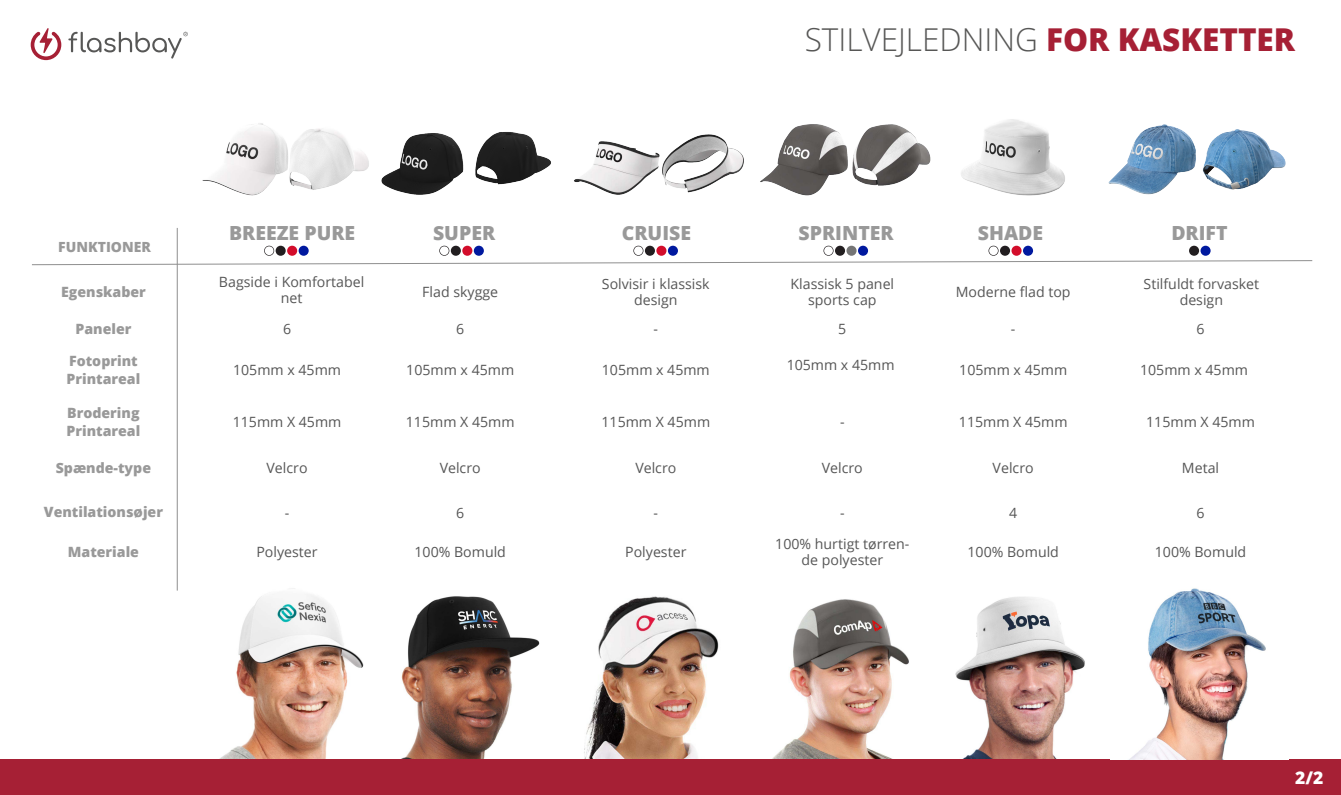
<style>
.page{position:relative;width:1341px;height:795px;background:#fff}
.page>*{position:absolute;margin:0;border:0;box-sizing:border-box;transform-origin:0 0}
.t1{font:300 31.5px "Open Sans";color:#575756}
.t2{font:800 19.43px "Open Sans";color:#999}
.t3{font:800 17.5px "Open Sans";color:#fff}
.t4{font:14.17px/15.8px "Open Sans";color:#565656;text-align:center}
.t5{font:800 14.17px/17.5px "Open Sans";color:#999}
.t6{font:800 14px "Open Sans";color:#999}
.s1{font-weight:800;color:#a62035}
</style>
<div class="page">
<img style="left:219px;top:588px;width:145px;height:171px">
<img style="left:202px;top:123px;width:71px;height:73px">
<img style="left:273px;top:129px;width:94px;height:61px">
<img style="left:401px;top:596px;width:139px;height:163px">
<img style="left:367px;top:133px;width:84px;height:62px">
<img style="left:451px;top:132px;width:100px;height:53px">
<img style="left:584px;top:596px;width:135px;height:163px">
<img style="left:574px;top:141px;width:78px;height:54px">
<img style="left:652px;top:134px;width:92px;height:59px">
<img style="left:772px;top:599px;width:137px;height:160px">
<img style="left:760px;top:124px;width:69px;height:72px">
<img style="left:829px;top:124px;width:102px;height:62px">
<img style="left:955px;top:597px;width:130px;height:162px">
<img style="left:961px;top:119px;width:104px;height:77px">
<div style="left:0;top:759px;width:1340px;height:36px;background:#a62035"></div>
<svg style="left:31px;top:28px;width:30px;height:32px"></svg>
<svg style="left:68px;top:32px;width:120px;height:27px"></svg>
<svg style="left:32px;top:246px;width:1280px;height:19px"></svg>
<hr style="left:177px;top:228px;width:1px;height:362px;background:#8e8e8e">
<div style="left:1189px;top:246px;width:10px;height:10px;background:#221e20;border-radius:5px"></div>
<div style="left:1200px;top:246px;width:10px;height:10px;background:#00199f;border-radius:5px"></div>
<img style="left:1108px;top:124px;width:83px;height:71px">
<img style="left:1191px;top:129px;width:95px;height:61px">
<img style="left:1130px;top:588px;width:136px;height:171px">
<h1 class="t1" style="left:804px;top:18px;width:492px">STILVEJLEDNING <span class="s1">FOR KASKETTER</span></h1>
<p class="t6" style="left:58px;top:236px;width:94px">FUNKTIONER</p>
<h2 class="t2" style="left:229px;top:218px;width:128px">BREEZE PURE</h2>
<h2 class="t2" style="left:433px;top:218px;width:64px">SUPER</h2>
<h2 class="t2" style="left:622px;top:218px;width:71px">CRUISE</h2>
<h2 class="t2" style="left:798px;top:218px;width:97px">SPRINTER</h2>
<h2 class="t2" style="left:977px;top:218px;width:67px">SHADE</h2>
<h2 class="t2" style="left:1171px;top:218px;width:58px">DRIFT</h2>
<p class="t5" style="left:61px;top:283px;width:86px">Egenskaber</p>
<p class="t4" style="left:219px;top:274px;width:147px">Bagside i Komfortabel net</p>
<p class="t4" style="left:422px;top:284px;width:77px">Flad skygge</p>
<p class="t4" style="left:602px;top:276px;width:109px">Solvisir i klassisk design</p>
<p class="t4" style="left:790px;top:276px;width:105px">Klassisk 5 panel sports cap</p>
<p class="t4" style="left:955px;top:284px;width:116px">Moderne flad top</p>
<p class="t4" style="left:1143px;top:276px;width:117px">Stilfuldt forvasket design</p>
<p class="t5" style="left:75px;top:319px;width:57px">Paneler</p>
<p class="t4" style="left:283px;top:321px;width:10px">6</p>
<p class="t4" style="left:456px;top:321px;width:10px">6</p>
<p class="t4" style="left:653px;top:321px;width:6px">-</p>
<p class="t4" style="left:838px;top:321px;width:10px">5</p>
<p class="t4" style="left:1011px;top:321px;width:6px">-</p>
<p class="t4" style="left:1196px;top:321px;width:10px">6</p>
<p class="t5" style="left:66px;top:352px;width:75px">Fotoprint<br>Printareal</p>
<p class="t5" style="left:66px;top:403px;width:75px">Brodering<br>Printareal</p>
<p class="t4" style="left:233px;top:362px;width:109px">105mm x 45mm</p>
<p class="t4" style="left:233px;top:414px;width:110px">115mm X 45mm</p>
<p class="t4" style="left:406px;top:362px;width:109px">105mm x 45mm</p>
<p class="t4" style="left:406px;top:414px;width:110px">115mm X 45mm</p>
<p class="t4" style="left:602px;top:362px;width:109px">105mm x 45mm</p>
<p class="t4" style="left:601px;top:414px;width:110px">115mm X 45mm</p>
<p class="t4" style="left:786px;top:357px;width:109px">105mm x 45mm</p>
<p class="t4" style="left:840px;top:414px;width:6px">-</p>
<p class="t4" style="left:959px;top:362px;width:109px">105mm x 45mm</p>
<p class="t4" style="left:1140px;top:362px;width:109px">105mm x 45mm</p>
<p class="t4" style="left:959px;top:414px;width:110px">115mm X 45mm</p>
<p class="t4" style="left:1146px;top:414px;width:110px">115mm X 45mm</p>
<p class="t5" style="left:56px;top:458px;width:97px">Spænde-type</p>
<p class="t5" style="left:44px;top:503px;width:121px">Ventilationsøjer</p>
<p class="t5" style="left:68px;top:542px;width:73px">Materiale</p>
<p class="t4" style="left:266px;top:460px;width:43px">Velcro</p>
<p class="t4" style="left:285px;top:504px;width:6px">-</p>
<p class="t4" style="left:256px;top:543px;width:63px">Polyester</p>
<p class="t4" style="left:440px;top:460px;width:43px">Velcro</p>
<p class="t4" style="left:456px;top:504px;width:10px">6</p>
<p class="t4" style="left:414px;top:543px;width:93px">100% Bomuld</p>
<p class="t4" style="left:635px;top:460px;width:43px">Velcro</p>
<p class="t4" style="left:822px;top:460px;width:43px">Velcro</p>
<p class="t4" style="left:992px;top:460px;width:43px">Velcro</p>
<p class="t4" style="left:1181px;top:460px;width:39px">Metal</p>
<p class="t4" style="left:653px;top:504px;width:6px">-</p>
<p class="t4" style="left:840px;top:504px;width:6px">-</p>
<p class="t4" style="left:1009px;top:504px;width:10px">4</p>
<p class="t4" style="left:1196px;top:504px;width:10px">6</p>
<p class="t4" style="left:625px;top:543px;width:63px">Polyester</p>
<p class="t4" style="left:775px;top:536px;width:136px">100% hurtigt tørren&shy;de polyester</p>
<p class="t4" style="left:967px;top:543px;width:93px">100% Bomuld</p>
<p class="t4" style="left:1154px;top:543px;width:93px">100% Bomuld</p>
<p class="t3" style="left:1295px;top:764px;width:30px">2/2</p>
</div>
